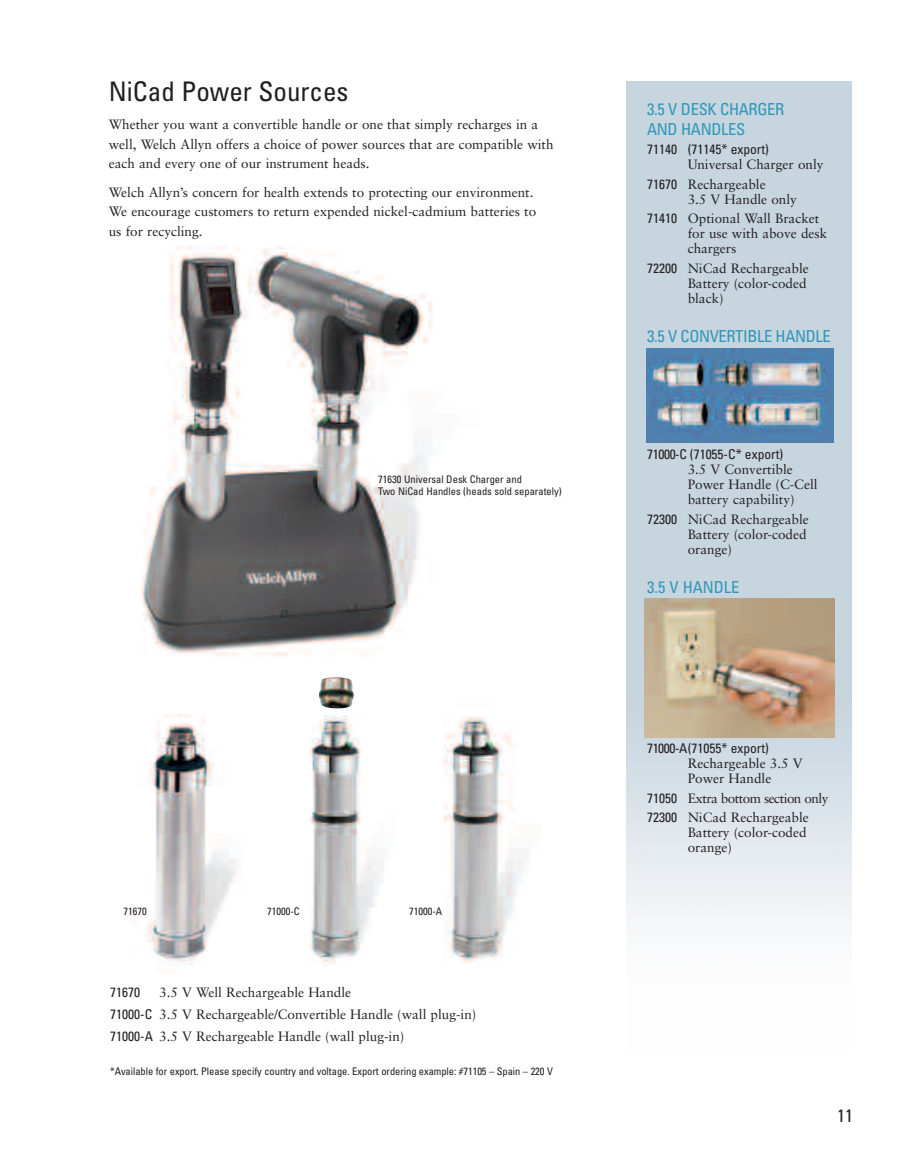
<style>
.page{position:relative;width:905px;height:1175px;background:#fff}
.page>*{position:absolute;margin:0;border:0;box-sizing:border-box;transform-origin:0 0}
.t1{font:condensed 27px "Univers";color:#231f20}
.t2{font:condensed 18px "Univers";color:#231f20}
.t3{font:condensed 16.5px/19.5px "Univers";letter-spacing:-.02em;color:#2f97b9}
.t4{font:13.5px/15px "Sabon";color:#231f20}
.t5{font:condensed 13.5px "Univers";color:#231f20}
.t6{font:13.5px/19.5px "Sabon";letter-spacing:-.04em;color:#231f20}
.t7{font:condensed 10.5px/12px "Univers";letter-spacing:-.005em;color:#231f20}
.s1{font-family:"Univers";font-stretch:condensed}
</style>
<div class="page">
<img style="left:142px;top:246px;width:291px;height:410px">
<img style="left:310px;top:708px;width:73px;height:256px">
<img style="left:627px;top:81px;width:225px;height:845px">
<img style="left:646px;top:348px;width:187px;height:94px">
<img style="left:645px;top:598px;width:189px;height:139px">
<img style="left:147px;top:714px;width:90px;height:251px">
<img style="left:319px;top:677px;width:35px;height:31px">
<img style="left:443px;top:716px;width:81px;height:246px">
<h1 class="t1" style="left:109px;top:81px;width:241px">NiCad Power Sources</h1>
<p class="t4" style="left:109px;top:116px;width:446px;line-height:19.5px">Whether you want a convertible handle or one that simply recharges in a well, Welch Allyn offers a choice of power sources that are compatible with each and every one of our instrument heads.</p>
<p class="t4" style="left:109px;top:183px;width:429px;line-height:19.5px">Welch Allyn’s concern for health extends to protecting our environment.<br>We encourage customers to return expended nickel-cadmium batteries to us for recycling.</p>
<p class="t7" style="left:378px;top:473px;width:185px">71630 Universal Desk Charger and<br>Two NiCad Handles (heads sold separately)</p>
<p class="t7" style="left:123px;top:906px;width:25px">71670</p>
<p class="t7" style="left:267px;top:906px;width:34px">71000-C</p>
<p class="t7" style="left:409px;top:906px;width:35px">71000-A</p>
<p class="t4" style="left:110px;top:983px;width:367px;line-height:21.6px;text-indent:49px">3.5 V Well Rechargeable Handle<br><span class="s1">71000-C</span> 3.5 V Rechargeable/Convertible Handle (wall plug-in)<br><span class="s1">71000-A</span> 3.5 V Rechargeable Handle (wall plug-in)</p>
<p class="t7" style="left:110px;top:1066px;width:444px">*Available for export. Please specify country and voltage. Export ordering example: #71105 – Spain – 220 V</p>
<p class="t5" style="left:110px;top:987px;width:31px">71670</p>
<p class="t3" style="left:647px;top:101px;width:139px">3.5 V DESK CHARGER<br>AND HANDLES</p>
<p class="t5" style="left:647px;top:145px;width:123px">71140 (71145* export)</p>
<p class="t4" style="left:647px;top:156px;width:178px;line-height:19.5px;text-indent:40px">Universal Charger only<br><span class="s1">71670</span> Rechargeable</p>
<p class="t4" style="left:647px;top:190px;width:174px;line-height:19.5px;text-indent:40px">3.5 V Handle only<br><span class="s1">71410</span> Optional Wall Bracket</p>
<p class="t4" style="left:687px;top:227px;width:141px">for use with above desk chargers</p>
<p class="t4" style="left:687px;top:262px;width:123px;text-indent:-40px"><span class="s1">72200</span> NiCad Rechargeable<br>Battery (color-coded black)</p>
<p class="t3" style="left:647px;top:328px;width:185px">3.5 V CONVERTIBLE HANDLE</p>
<p class="t5" style="left:647px;top:449px;width:137px">71000-C (71055-C* export)</p>
<p class="t4" style="left:687px;top:463px;width:131px">3.5 V Convertible<br>Power Handle (C-Cell battery capability)</p>
<p class="t4" style="left:687px;top:512px;width:123px;text-indent:-40px"><span class="s1">72300</span> NiCad Rechargeable<br>Battery (color-coded orange)</p>
<p class="t3" style="left:647px;top:578px;width:94px">3.5 V HANDLE</p>
<p class="t5" style="left:647px;top:743px;width:123px">71000-A(71055* export)</p>
<p class="t4" style="left:687px;top:757px;width:116px">Rechargeable 3.5 V<br>Power Handle</p>
<p class="t6" style="left:647px;top:789px;width:183px"><span class="s1">71050</span> Extra bottom section only<br><span class="s1">72300</span> NiCad Rechargeable</p>
<p class="t4" style="left:687px;top:826px;width:120px">Battery (color-coded orange)</p>
<h2 class="t2" style="left:837px;top:1108px;width:17px">11</h2>
</div>
